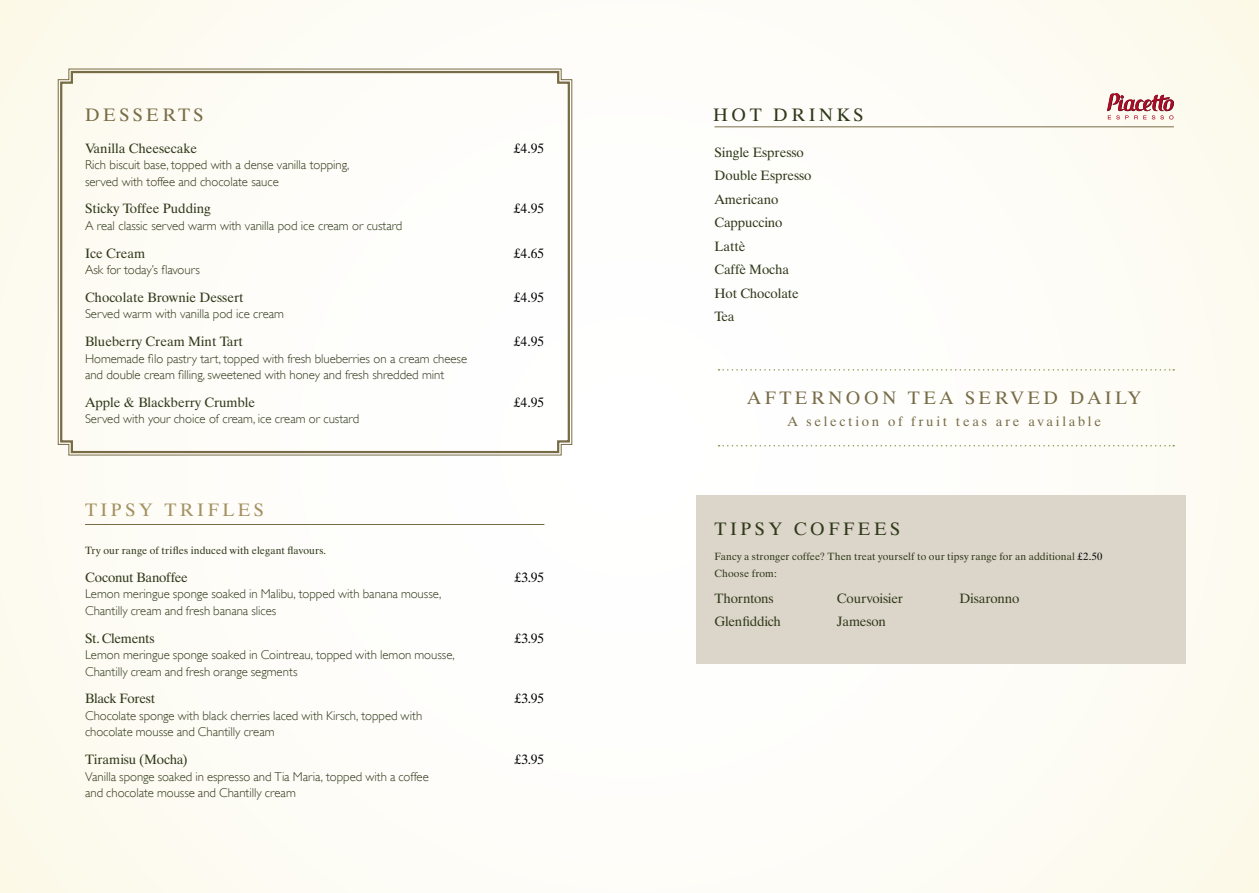
<style>
.page{position:relative;width:1259px;height:893px;background:#fefdf8}
.page>*{position:absolute;margin:0;border:0;box-sizing:border-box;transform-origin:0 0}
.t1{font:18px "Dutch 801 BT";letter-spacing:.2em;color:#786c47}
.t2{font:18px "Dutch 801 BT";letter-spacing:.2em;color:#30391a}
.t3{font:18px "Dutch 801 BT";letter-spacing:.2em;color:#a39161}
.t4{font:13.5px/23.5px "Dutch 801 BT";letter-spacing:-.005em;color:#30391a}
.t5{font:13.5px "Dutch 801 BT";color:#000}
.t6{font:13.5px "Dutch 801 BT";letter-spacing:.2em;color:#786c47}
.t7{font:13.5px "Dutch 801 BT";letter-spacing:-.025em;color:#30391a}
.t8{font:300 12.75px/16.5px "Gill Sans";letter-spacing:-.005em;color:#30391a}
.t9{font:10.5px/16.5px "Dutch 801 BT";letter-spacing:.01em;color:#30391a}
.s1{color:#000}
</style>
<div class="page">
<svg style="left:59px;top:70px;width:512px;height:384px"></svg>
<div style="left:696px;top:496px;width:489px;height:168px;background:#dcd6ca"></div>
<svg style="left:718px;top:369px;width:456px;height:2px"></svg>
<svg style="left:718px;top:445px;width:456px;height:1px"></svg>
<svg style="left:1107px;top:93px;width:67px;height:26px"></svg>
<hr style="left:714px;top:127px;width:460px;height:1px;background:#786c47">
<hr style="left:85px;top:524px;width:459px;height:1px;background:#786c47">
<h1 class="t1" style="left:85px;top:103px;width:34px">desserts</h1>
<p class="t4" style="left:85px;top:136px;width:114px">Vanilla Cheesecake</p>
<p class="t5" style="left:514px;top:140px;width:32px">£4.95</p>
<p class="t8" style="left:85px;top:157px;width:266px">Rich biscuit base, topped with a dense vanilla topping, served with toffee and chocolate sauce</p>
<p class="t4" style="left:85px;top:197px;width:127px">Sticky Toffee Pudding</p>
<p class="t5" style="left:514px;top:200px;width:32px">£4.95</p>
<p class="t8" style="left:85px;top:217px;width:319px">A real classic served warm with vanilla pod ice cream or custard</p>
<p class="t4" style="left:85px;top:241px;width:62px">Ice Cream</p>
<p class="t5" style="left:514px;top:245px;width:32px">£4.65</p>
<p class="t8" style="left:85px;top:262px;width:116px">Ask for today’s flavours</p>
<p class="t4" style="left:85px;top:285px;width:160px">Chocolate Brownie Dessert</p>
<p class="t5" style="left:514px;top:289px;width:32px">£4.95</p>
<p class="t8" style="left:85px;top:306px;width:200px">Served warm with vanilla pod ice cream</p>
<p class="t4" style="left:85px;top:330px;width:159px">Blueberry Cream Mint Tart</p>
<p class="t5" style="left:514px;top:333px;width:32px">£4.95</p>
<p class="t8" style="left:85px;top:350px;width:383px">Homemade filo pastry tart, topped with fresh blueberries on a cream cheese and double cream filling, sweetened with honey and fresh shredded mint</p>
<p class="t4" style="left:85px;top:390px;width:172px">Apple &amp; Blackberry Crumble</p>
<p class="t5" style="left:514px;top:394px;width:32px">£4.95</p>
<p class="t8" style="left:85px;top:411px;width:276px">Served with your choice of cream, ice cream or custard</p>
<h1 class="t3" style="left:85px;top:499px;width:177px">TIPSY TRIFLEs</h1>
<p class="t9" style="left:85px;top:542px;width:243px">Try our range of trifles induced with elegant flavours.</p>
<p class="t4" style="left:85px;top:565px;width:104px">Coconut Banoffee</p>
<p class="t5" style="left:514px;top:569px;width:31px">£3.95</p>
<p class="t8" style="left:85px;top:586px;width:358px">Lemon meringue sponge soaked in Malibu, topped with banana mousse,<br>Chantilly cream and fresh banana slices</p>
<p class="t7" style="left:85px;top:630px;width:71px">St. Clements</p>
<p class="t5" style="left:514px;top:630px;width:31px">£3.95</p>
<p class="t8" style="left:85px;top:647px;width:371px">Lemon meringue sponge soaked in Cointreau, topped with lemon mousse,<br>Chantilly cream and fresh orange segments</p>
<p class="t4" style="left:85px;top:687px;width:72px">Black Forest</p>
<p class="t5" style="left:514px;top:690px;width:31px">£3.95</p>
<p class="t8" style="left:85px;top:707px;width:339px">Chocolate sponge with black cherries laced with Kirsch, topped with chocolate mousse and Chantilly cream</p>
<p class="t4" style="left:85px;top:748px;width:104px">Tiramisu (Mocha)</p>
<p class="t5" style="left:514px;top:751px;width:31px">£3.95</p>
<p class="t8" style="left:85px;top:768px;width:345px">Vanilla sponge soaked in espresso and Tia Maria, topped with a coffee and chocolate mousse and Chantilly cream</p>
<h1 class="t2" style="left:713px;top:103px;width:152px">HOT DRINKS</h1>
<p class="t4" style="left:714px;top:140px;width:99px">Single Espresso<br>Double Espresso<br>Americano<br>Cappuccino<br>Lattè<br>Caffè Mocha<br>Hot Chocolate<br>Tea</p>
<h1 class="t1" style="left:747px;top:386px;width:234px">AFTERNOO N TEA serve</h1>
<h1 class="t1" style="left:1043px;top:386px;width:99px">d da ily</h1>
<p class="t6" style="left:787px;top:413px;width:315px">A selection of fruit teas are available</p>
<h1 class="t2" style="left:714px;top:518px;width:187px">TIPSY COFFEES</h1>
<p class="t9" style="left:714px;top:548px;width:389px">Fancy a stronger coffee? Then treat yourself to our tipsy range for an additional <span class="s1">£2.50<br></span>Choose from:</p>
<p class="t4" style="left:714px;top:586px;width:68px">Thorntons<br>Glenfiddich</p>
<p class="t4" style="left:837px;top:586px;width:67px">Courvoisier<br>Jameson</p>
<p class="t4" style="left:959px;top:586px;width:62px">Disaronno</p>
</div>
